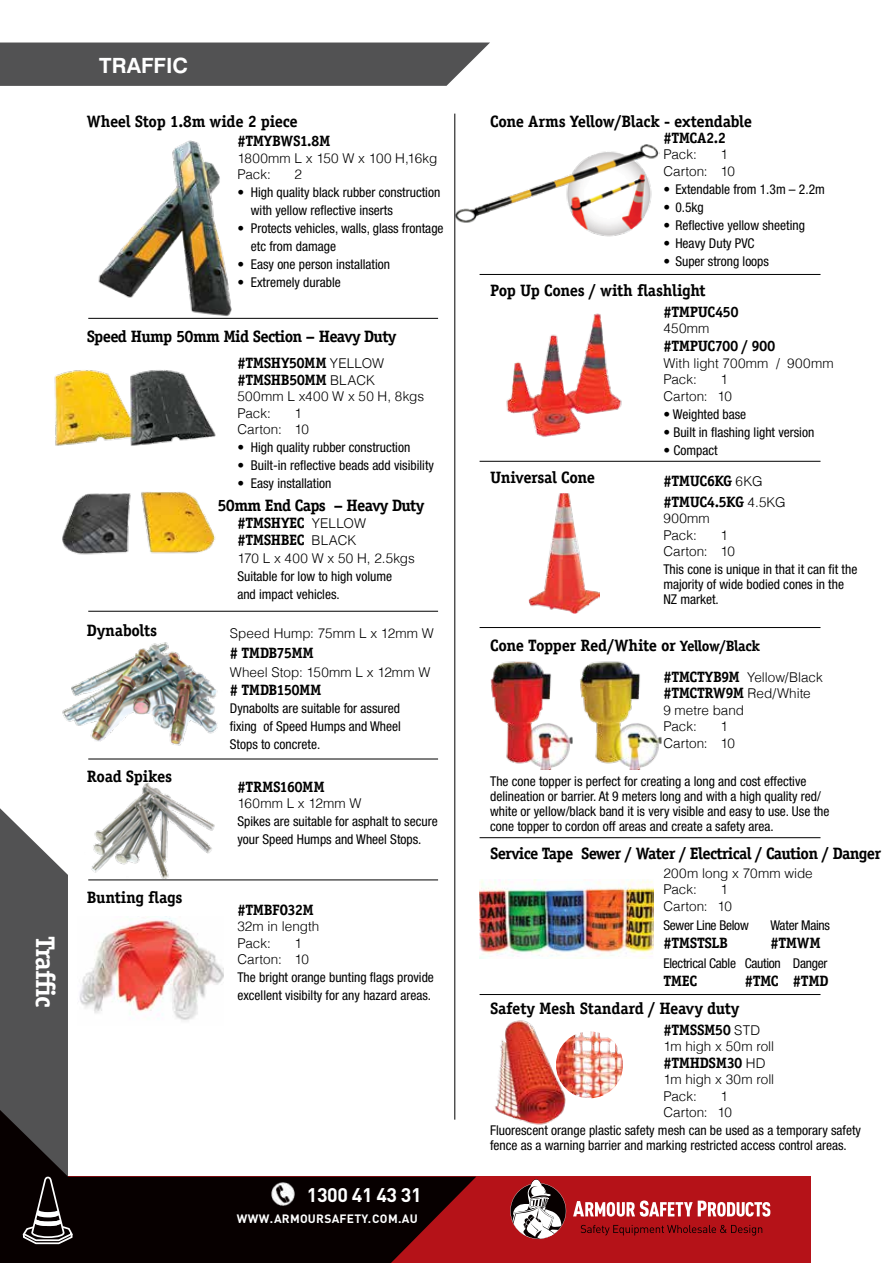
<style>
.page{position:relative;width:893px;height:1263px;background:#fff}
.page>*{position:absolute;margin:0;border:0;box-sizing:border-box;transform-origin:0 0}
.t1{font:700 27px "Officina Serif";color:#fff}
.t2{font:700 21px "Swiss 721 BT";color:#fff}
.t3{font:700 19.5px "DIN";letter-spacing:-.02em;color:#fff}
.t4{font:700 16.5px "Officina Serif";letter-spacing:-.03em;color:#000}
.t5{font:700 16.5px "Officina Serif";letter-spacing:-.01em;color:#000}
.t6{font:700 15px/16.8px "Officina Serif";letter-spacing:-.025em;color:#000}
.t7{font:700 15px "Officina Serif";letter-spacing:-.045em;color:#000}
.t8{font:condensed 13.5px/18px "Helvetica Neue";color:#000}
.t9{font:300 13.5px/16.5px "Helvetica";letter-spacing:.005em;color:#000}
.t10{font:condensed 13.5px "Helvetica Neue";letter-spacing:-.02em;color:#000}
.t11{font:700 12px "DIN";letter-spacing:.02em;color:#fff}
.s1{font-family:"Helvetica";font-weight:300;font-size:13.5px}
.s2{font-size:15px}
.s3{font-family:"Officina Serif";font-weight:700;font-size:15px}
</style>
<div class="page">
<img style="left:490px;top:661px;width:62px;height:108px">
<img style="left:552px;top:661px;width:110px;height:108px">
<img style="left:495px;top:1020px;width:86px;height:105px">
<img style="left:556px;top:1031px;width:67px;height:67px;border-radius:33px">
<img style="left:529px;top:493px;width:71px;height:121px">
<img style="left:506px;top:313px;width:116px;height:124px">
<img style="left:454px;top:141px;width:205px;height:100px">
<hr style="left:480px;top:274px;width:340px;height:1px;background:#000">
<hr style="left:480px;top:461px;width:340px;height:1px;background:#000">
<hr style="left:480px;top:627px;width:340px;height:1px;background:#000">
<hr style="left:480px;top:837px;width:340px;height:1px;background:#000">
<hr style="left:480px;top:994px;width:340px;height:1px;background:#000">
<img style="left:480px;top:879px;width:173px;height:79px">
<hr style="left:455px;top:114px;width:1px;height:1005px;background:#000">
<img style="left:90px;top:140px;width:168px;height:178px">
<img style="left:62px;top:642px;width:156px;height:104px">
<img style="left:127px;top:782px;width:59px;height:26px">
<div style="left:0;top:1177px;width:811px;height:86px;background:#b51218"></div>
<svg style="left:573px;top:1200px;width:197px;height:16px"></svg>
<svg style="left:581px;top:1225px;width:181px;height:10px"></svg>
<svg style="left:510px;top:1179px;width:56px;height:60px"></svg>
<div style="left:0;top:43px;width:490px;height:43px;background:#525253"></div>
<img style="left:54px;top:370px;width:162px;height:76px">
<img style="left:62px;top:492px;width:153px;height:63px">
<hr style="left:88px;top:318px;width:350px;height:1px;background:#000">
<hr style="left:88px;top:611px;width:350px;height:1px;background:#000">
<hr style="left:88px;top:759px;width:350px;height:1px;background:#000">
<svg style="left:0;top:808px;width:476px;height:455px"></svg>
<img style="left:270px;top:1181px;width:26px;height:26px">
<h1 class="t1" style="left:62px;top:935px;width:74px;rotate:90deg">Traffic</h1>
<h2 class="t2" style="left:99px;top:53px;width:91px">TRAFFIC</h2>
<p class="t4" style="left:87px;top:111px;width:213px">Wheel Stop 1.8m wide 2 piece</p>
<p class="t6" style="left:237px;top:132px;width:95px">#TMYBWS1.8M</p>
<p class="t9" style="left:237px;top:149px;width:201px">1800mm L x 150 W x 100 H,16kg<br>Pack:</p>
<p class="t9" style="left:294px;top:165px;width:9px">2</p>
<p class="t8" style="left:251px;top:183px;width:191px;text-indent:-14px">• High quality black rubber construction with yellow reflective inserts</p>
<p class="t8" style="left:251px;top:219px;width:194px;text-indent:-14px">• Protects vehicles, walls, glass frontage etc from damage</p>
<p class="t8" style="left:237px;top:255px;width:154px">• Easy one person installation</p>
<p class="t8" style="left:237px;top:273px;width:105px">• Extremely durable</p>
<p class="t4" style="left:87px;top:326px;width:311px">Speed Hump 50mm Mid Section – Heavy Duty</p>
<p class="t5" style="left:87px;top:620px;width:72px">Dynabolts</p>
<p class="t4" style="left:87px;top:766px;width:87px">Road Spikes</p>
<p class="t4" style="left:87px;top:887px;width:97px">Bunting flags</p>
<p class="t6" style="left:237px;top:354px;width:148px">#TMSHY50MM <span class="s1">YELLOW </span>#TMSHB50MM <span class="s1">BLACK</span></p>
<p class="t9" style="left:237px;top:387px;width:188px">500mm L x400 W x 50 H, 8kgs<br>Pack:</p>
<p class="t9" style="left:237px;top:404px;width:73px;text-indent:57px">1<br>Carton: 10</p>
<p class="t8" style="left:237px;top:438px;width:174px">• High quality rubber construction</p>
<p class="t8" style="left:237px;top:456px;width:198px">• Built-in reflective beads add visibility</p>
<p class="t8" style="left:237px;top:474px;width:96px">• Easy installation</p>
<p class="t6" style="left:237px;top:515px;width:130px">#TMSHYEC <span class="s1">YELLOW </span>#TMSHBEC <span class="s1">BLACK</span></p>
<p class="t9" style="left:237px;top:549px;width:179px">170 L x 400 W x 50 H, 2.5kgs</p>
<p class="t8" style="left:237px;top:567px;width:156px">Suitable for low to high volume and impact vehicles.</p>
<p class="t4" style="left:217px;top:495px;width:208px">50mm End Caps – Heavy Duty</p>
<p class="t9" style="left:230px;top:624px;width:205px">Speed Hump: 75mm L x 12mm W</p>
<p class="t7" style="left:230px;top:643px;width:85px"># TMDB75MM</p>
<p class="t9" style="left:230px;top:663px;width:202px">Wheel Stop: 150mm L x 12mm W</p>
<p class="t6" style="left:230px;top:681px;width:93px"># TMDB150MM</p>
<p class="t8" style="left:230px;top:699px;width:172px;text-align:justify">Dynabolts are suitable for assured fixing of Speed Humps and Wheel Stops to concrete.</p>
<p class="t6" style="left:237px;top:778px;width:89px">#TRMS160MM</p>
<p class="t9" style="left:237px;top:794px;width:126px">160mm L x 12mm W</p>
<p class="t8" style="left:237px;top:812px;width:202px">Spikes are suitable for asphalt to secure your Speed Humps and Wheel Stops.</p>
<p class="t6" style="left:237px;top:901px;width:78px">#TMBFO32M</p>
<p class="t9" style="left:237px;top:917px;width:84px">32m in length<br>Pack:</p>
<p class="t9" style="left:237px;top:933px;width:73px;text-indent:57px">1<br>Carton: 10</p>
<p class="t8" style="left:237px;top:968px;width:198px">The bright orange bunting flags provide excellent visibilty for any hazard areas.</p>
<h3 class="t3" style="left:307px;top:1182px;width:116px">1300 41 43 31</h3>
<p class="t11" style="left:237px;top:1211px;width:182px">WWW.ARMOURSAFETY.COM.AU</p>
<p class="t4" style="left:490px;top:111px;width:263px">Cone Arms Yellow/Black - extendable</p>
<p class="t6" style="left:663px;top:129px;width:64px">#TMCA2.2</p>
<p class="t9" style="left:663px;top:145px;width:35px">Pack:</p>
<p class="t9" style="left:663px;top:145px;width:73px;text-indent:57px">1<br>Carton: 10</p>
<p class="t8" style="left:663px;top:180px;width:163px">• Extendable from 1.3m – 2.2m</p>
<p class="t8" style="left:663px;top:198px;width:42px">• 0.5kg</p>
<p class="t8" style="left:663px;top:216px;width:143px">• Reflective yellow sheeting</p>
<p class="t8" style="left:663px;top:234px;width:93px">• Heavy Duty PVC</p>
<p class="t8" style="left:663px;top:252px;width:107px">• Super strong loops</p>
<p class="t4" style="left:490px;top:280px;width:217px">Pop Up Cones / with flashlight</p>
<p class="t4" style="left:490px;top:467px;width:107px">Universal Cone</p>
<p class="t6" style="left:663px;top:303px;width:77px">#TMPUC450</p>
<p class="t9" style="left:663px;top:319px;width:48px">450mm</p>
<p class="t6" style="left:663px;top:338px;width:114px">#TMPUC700 / 900</p>
<p class="t9" style="left:663px;top:354px;width:172px">With light 700mm / 900mm<br>Pack:</p>
<p class="t9" style="left:663px;top:370px;width:70px;text-indent:57px">1<br>Carton: 10</p>
<p class="t8" style="left:663px;top:405px;width:84px">• Weighted base</p>
<p class="t8" style="left:663px;top:423px;width:152px">• Built in flashing light version</p>
<p class="t8" style="left:663px;top:441px;width:56px">• Compact</p>
<p class="t6" style="left:663px;top:470px;width:124px;line-height:21px">#TMUC6KG <span class="s1">6KG </span>#TMUC4.5KG <span class="s1">4.5KG</span></p>
<p class="t9" style="left:663px;top:509px;width:48px">900mm<br>Pack:</p>
<p class="t9" style="left:663px;top:526px;width:73px;text-indent:57px">1<br>Carton: 10</p>
<p class="t8" style="left:663px;top:562px;width:196px;line-height:15px">This cone is unique in that it can fit the majority of wide bodied cones in the<br>NZ market.</p>
<p class="t4" style="left:490px;top:635px;width:271px">Cone Topper Red/White or <span class="s2">Yellow/Black</span></p>
<p class="t9" style="left:663px;top:668px;width:161px"><span class="s3">#TMCTYB9M</span> Yellow/Black</p>
<p class="t6" style="left:663px;top:684px;width:149px">#TMCTRW9M <span class="s1">Red/White</span></p>
<p class="t9" style="left:663px;top:701px;width:82px">9 metre band<br>Pack:</p>
<p class="t9" style="left:663px;top:717px;width:73px;text-indent:57px">1<br>Carton: 10</p>
<p class="t8" style="left:490px;top:773px;width:341px;line-height:15px">The cone topper is perfect for creating a long and cost effective delineation or barrier. At 9 meters long and with a high quality red/ white or yellow/black band it is very visible and easy to use. Use the cone topper to cordon off areas and create a safety area.</p>
<p class="t4" style="left:490px;top:843px;width:392px">Service Tape Sewer / Water / Electrical / Caution / Danger</p>
<p class="t9" style="left:663px;top:864px;width:151px">200m long x 70mm wide<br>Pack:</p>
<p class="t9" style="left:663px;top:880px;width:70px;text-indent:57px">1<br>Carton: 10</p>
<p class="t10" style="left:663px;top:918px;width:87px">Sewer Line Below</p>
<p class="t6" style="left:663px;top:935px;width:66px">#TMSTSLB</p>
<p class="t10" style="left:770px;top:918px;width:61px">Water Mains</p>
<p class="t6" style="left:770px;top:935px;width:52px">#TMWM</p>
<p class="t10" style="left:663px;top:955px;width:74px">Electrical Cable</p>
<p class="t6" style="left:663px;top:972px;width:35px">TMEC</p>
<p class="t10" style="left:745px;top:955px;width:38px">Caution</p>
<p class="t6" style="left:745px;top:972px;width:36px">#TMC</p>
<p class="t4" style="left:490px;top:997px;width:251px">Safety Mesh Standard / Heavy duty</p>
<p class="t6" style="left:663px;top:1021px;width:98px">#TMSSM50 <span class="s1">STD</span></p>
<p class="t9" style="left:663px;top:1037px;width:112px">1m high x 50m roll</p>
<p class="t6" style="left:663px;top:1054px;width:104px">#TMHDSM30 <span class="s1">HD</span></p>
<p class="t9" style="left:663px;top:1070px;width:112px">1m high x 30m roll<br>Pack:</p>
<p class="t9" style="left:663px;top:1087px;width:70px;text-indent:57px">1<br>Carton: 10</p>
<p class="t8" style="left:793px;top:954px;width:36px">Danger</p>
<p class="t6" style="left:793px;top:972px;width:37px">#TMD</p>
<p class="t8" style="left:490px;top:1122px;width:372px;line-height:15px">Fluorescent orange plastic safety mesh can be used as a temporary safety fence as a warning barrier and marking restricted access control areas.</p>
</div>
